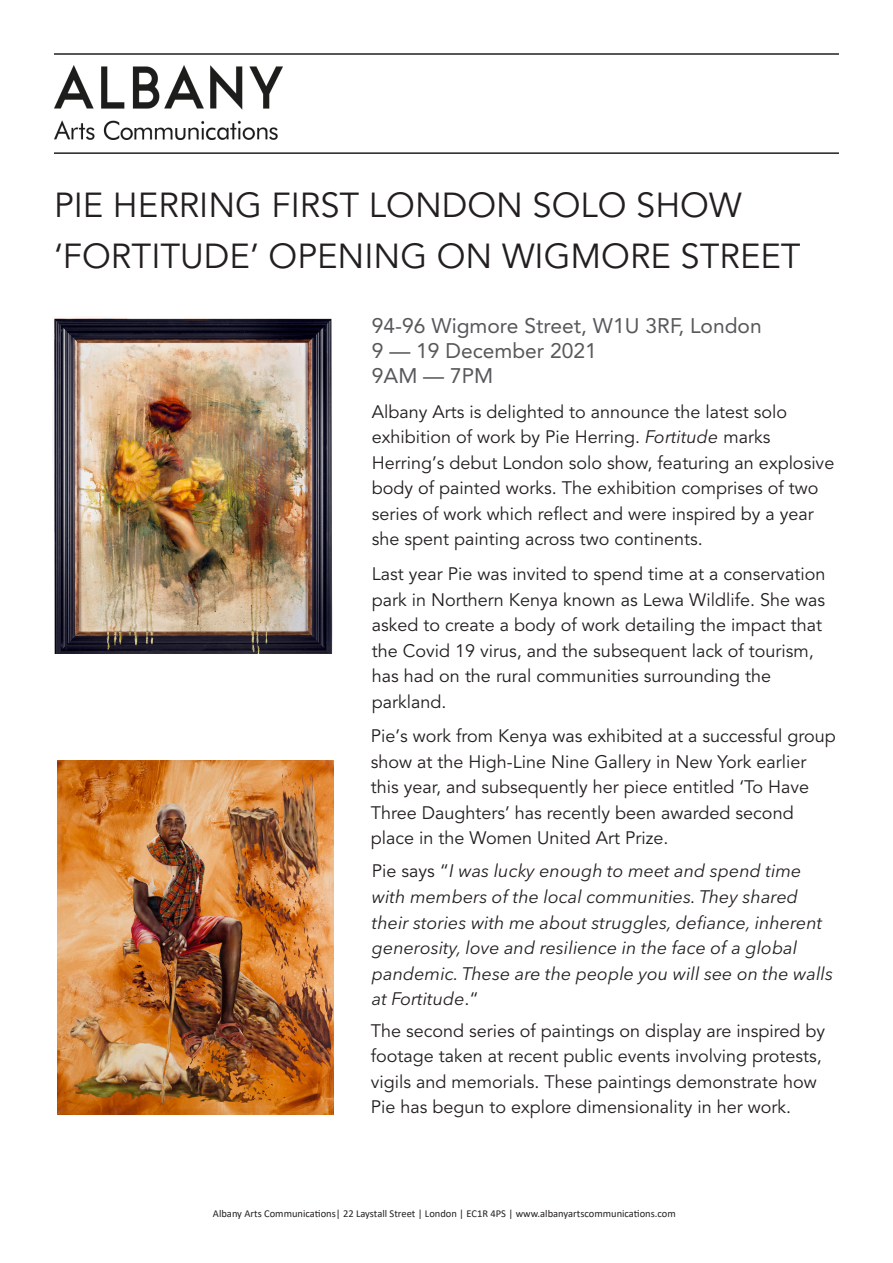
<style>
.page{position:relative;width:893px;height:1263px;background:#fff}
.page>*{position:absolute;margin:0;border:0;box-sizing:border-box;transform-origin:0 0}
.t1{font:34.5px/51px "Avenir";color:#231f20}
.t2{font:21px "Avenir LT Std";color:#57585a}
.t3{font:18px/25.5px "Avenir";color:#231f20}
.t4{font:italic 18px/25.5px "Avenir Next LT Pro";color:#231f20}
.t5{font:10.5px "Calibri";color:#231f20}
.s1{font-family:"Avenir LT Std"}
.s2{font-family:"Avenir Next LT Pro";font-style:italic}
.s3{font-family:"Avenir";font-style:normal}
</style>
<div class="page">
<img style="left:54px;top:66px;width:229px;height:73px">
<hr style="left:54px;top:53px;width:785px;height:2px;background:#231f20">
<hr style="left:54px;top:152px;width:785px;height:2px;background:#231f20">
<img style="left:54px;top:318px;width:278px;height:336px">
<img style="left:57px;top:760px;width:276px;height:354px">
<p class="t1" style="left:54px;top:181px;width:748px">PIE HERRING FIRST LONDON SOLO SHOW ‘FORTITUDE’ OPENING ON WIGMORE STREET</p>
<p class="t2" style="left:372px;top:313px;width:391px">94-96 Wigmore Street, W1U 3RF, London</p>
<p class="t2" style="left:372px;top:338px;width:226px">9 — 19 December 2021</p>
<p class="t2" style="left:372px;top:364px;width:123px">9AM — 7PM</p>
<p class="t3" style="left:372px;top:399px;width:464px"><span class="s1">Albany Arts is delighted to announce the latest solo exhibition of work by Pie Herring.</span> <span class="s2">Fortitude</span> marks Herring’s debut London solo show, featuring an explosive body of painted works. The exhibition comprises of two series of work which reflect and were inspired by a year she spent painting across two continents.</p>
<p class="t3" style="left:372px;top:562px;width:455px">Last year Pie was invited to spend time at a conservation park in Northern Kenya known as Lewa Wildlife. She was asked to create a body of work detailing the impact that the Covid 19 virus, and the subsequent lack of tourism, has had on the rural communities surrounding the parkland.</p>
<p class="t3" style="left:371px;top:724px;width:467px">Pie’s work from Kenya was exhibited at a successful group show at the High-Line Nine Gallery in New York earlier this year, and subsequently her piece entitled ‘To Have Three Daughters’ has recently been awarded second place in the Women United Art Prize.</p>
<p class="t4" style="left:372px;top:858px;width:463px"><span class="s3">Pie says “</span>I was lucky enough to meet and spend time with members of the local communities. They shared their stories with me about struggles, defiance, inherent generosity, love and resilience in the face of a global pandemic. These are the people you will see on the walls at Fortitude<span class="s3">.“</span></p>
<p class="t3" style="left:371px;top:1018px;width:456px">The second series of paintings on display are inspired by footage taken at recent public events involving protests, vigils and memorials. These paintings demonstrate how Pie has begun to explore dimensionality in her work.</p>
<p class="t5" style="left:213px;top:1206px;width:464px">Albany Arts Communications| 22 Laystall Street | London | EC1R 4PS | www.albanyartscommunications.com</p>
</div>
